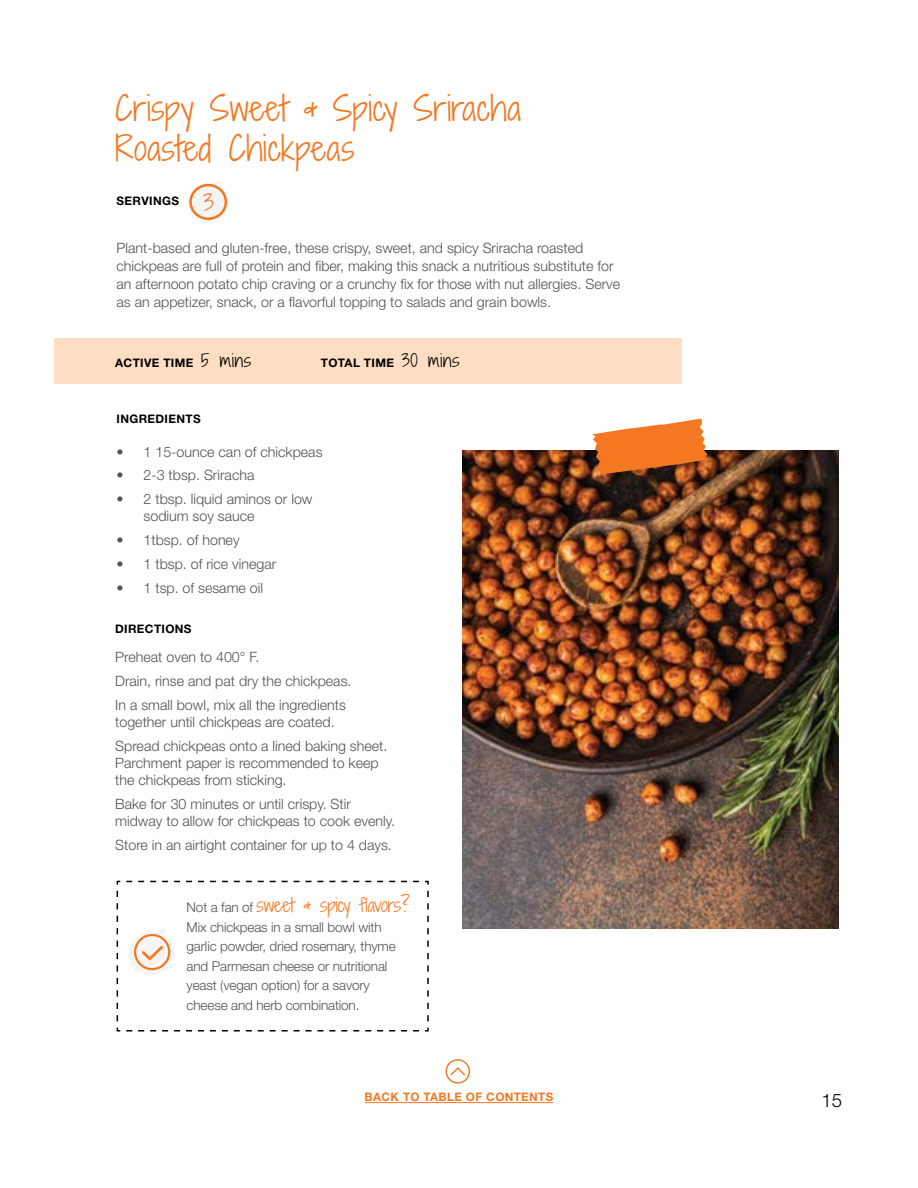
<style>
.page{position:relative;width:918px;height:1188px;background:#fff}
.page>*{position:absolute;margin:0;border:0;box-sizing:border-box;transform-origin:0 0}
.t1{font:33px/39.6px "Shadows Into Light Two";letter-spacing:.01em;color:#f47721}
.t2{font:300 18.6px "Helvetica Neue LT Std";color:#000}
.t3{font:18px "Shadows Into Light Two";letter-spacing:-.01em;color:#f47721}
.t4{font:300 14.25px/23.9px "Helvetica Neue LT Std";color:#515254}
.t5{font:300 13.5px/19.5px "Helvetica Neue LT Std";letter-spacing:-.01em;color:#515254}
.t6{font:700 11.7px "Helvetica Neue LT Std";letter-spacing:.03em;color:#000}
.t7{font:700 11.7px "Helvetica Neue LT Std";letter-spacing:.03em;color:#f47721}
.s1{font-family:"Shadows Into Light Two";font-weight:400;font-size:21.45px;color:#f47721}
.s2{font-family:"Shadows Into Light Two";font-weight:400;font-size:16.8px}
.s3{font-family:"Helvetica Neue LT Std";font-weight:300;font-size:13.5px;color:#515254}
</style>
<div class="page">
<img style="left:462px;top:450px;width:377px;height:479px">
<svg style="left:592px;top:419px;width:116px;height:56px;background:#e08343"></svg>
<svg style="left:116px;top:880px;width:313px;height:152px"></svg>
<div style="left:129px;top:929px;width:47px;height:47px;background:#fefefe"></div>
<svg style="left:134px;top:934px;width:36px;height:36px"></svg>
<svg style="left:188px;top:181px;width:41px;height:41px"></svg>
<div style="left:189px;top:184px;width:38px;height:36px;border:3px solid #f47821;border-radius:50%"></div>
<div style="left:54px;top:338px;width:627px;height:46px;background:#fedec3"></div>
<svg style="left:446px;top:1060px;width:23px;height:23px"></svg>
<hr style="left:365px;top:1102px;width:188px;height:1px;background:#f47721">
<div style="left:446px;top:1059px;width:24px;height:25px;border:1px solid #f47821;border-radius:50%"></div>
<svg style="left:449px;top:1066px;width:17px;height:11px"></svg>
<h1 class="t1" style="left:115px;top:89px;width:407px">Crispy Sweet &amp; Spicy Sriracha<br>Roasted Chickpeas</h1>
<p class="t6" style="left:117px;top:194px;width:99px">SERVINGS <span class="s1">3</span></p>
<p class="t4" style="left:117px;top:238px;width:505px;line-height:18px">Plant-based and gluten-free, these crispy, sweet, and spicy Sriracha roasted chickpeas are full of protein and fiber, making this snack a nutritious substitute for an afternoon potato chip craving or a crunchy fix for those with nut allergies. Serve as an appetizer, snack, or a flavorful topping to salads and grain bowls.</p>
<p class="t6" style="left:115px;top:355px;width:137px">ACTIVE TIME <span class="s2">5 mins</span></p>
<p class="t6" style="left:321px;top:355px;width:140px">TOTAL TIME <span class="s2">30 mins</span></p>
<p class="t6" style="left:117px;top:412px;width:86px">INGREDIENTS</p>
<p class="t4" style="left:117px;top:439px;width:207px">• 1 15-ounce can of chickpeas</p>
<p class="t4" style="left:117px;top:463px;width:139px">• 2-3 tbsp. Sriracha</p>
<p class="t4" style="left:144px;top:490px;width:170px;line-height:17.1px;text-indent:-27px">• 2 tbsp. liquid aminos or low sodium soy sauce</p>
<p class="t4" style="left:117px;top:528px;width:125px">• 1tbsp. of honey</p>
<p class="t4" style="left:117px;top:552px;width:161px">• 1 tbsp. of rice vinegar</p>
<p class="t4" style="left:117px;top:576px;width:148px">• 1 tsp. of sesame oil</p>
<p class="t6" style="left:115px;top:621px;width:78px">DIRECTIONS</p>
<p class="t4" style="left:115px;top:645px;width:238px">Preheat oven to 400° F.<br>Drain, rinse and pat dry the chickpeas.<br>In a small bowl, mix all the ingredients</p>
<p class="t4" style="left:115px;top:710px;width:274px">together until chickpeas are coated.<br>Spread chickpeas onto a lined baking sheet.</p>
<p class="t4" style="left:115px;top:754px;width:265px;line-height:17.1px">Parchment paper is recommended to keep the chickpeas from sticking.</p>
<p class="t4" style="left:115px;top:795px;width:281px;line-height:17.1px">Bake for 30 minutes or until crispy. Stir midway to allow for chickpeas to cook evenly.</p>
<p class="t4" style="left:115px;top:833px;width:278px">Store in an airtight container for up to 4 days.</p>
<p class="t3" style="left:187px;top:892px;width:225px"><span class="s3">Not a fan of</span> sweet &amp; spicy flavors?</p>
<p class="t5" style="left:187px;top:917px;width:211px">Mix chickpeas in a small bowl with garlic powder, dried rosemary, thyme and Parmesan cheese or nutritional yeast (vegan option) for a savory cheese and herb combination.</p>
<p class="t7" style="left:365px;top:1090px;width:190px">BACK TO TABLE OF CONTENTS</p>
<h2 class="t2" style="left:821px;top:1089px;width:22px">15</h2>
</div>
